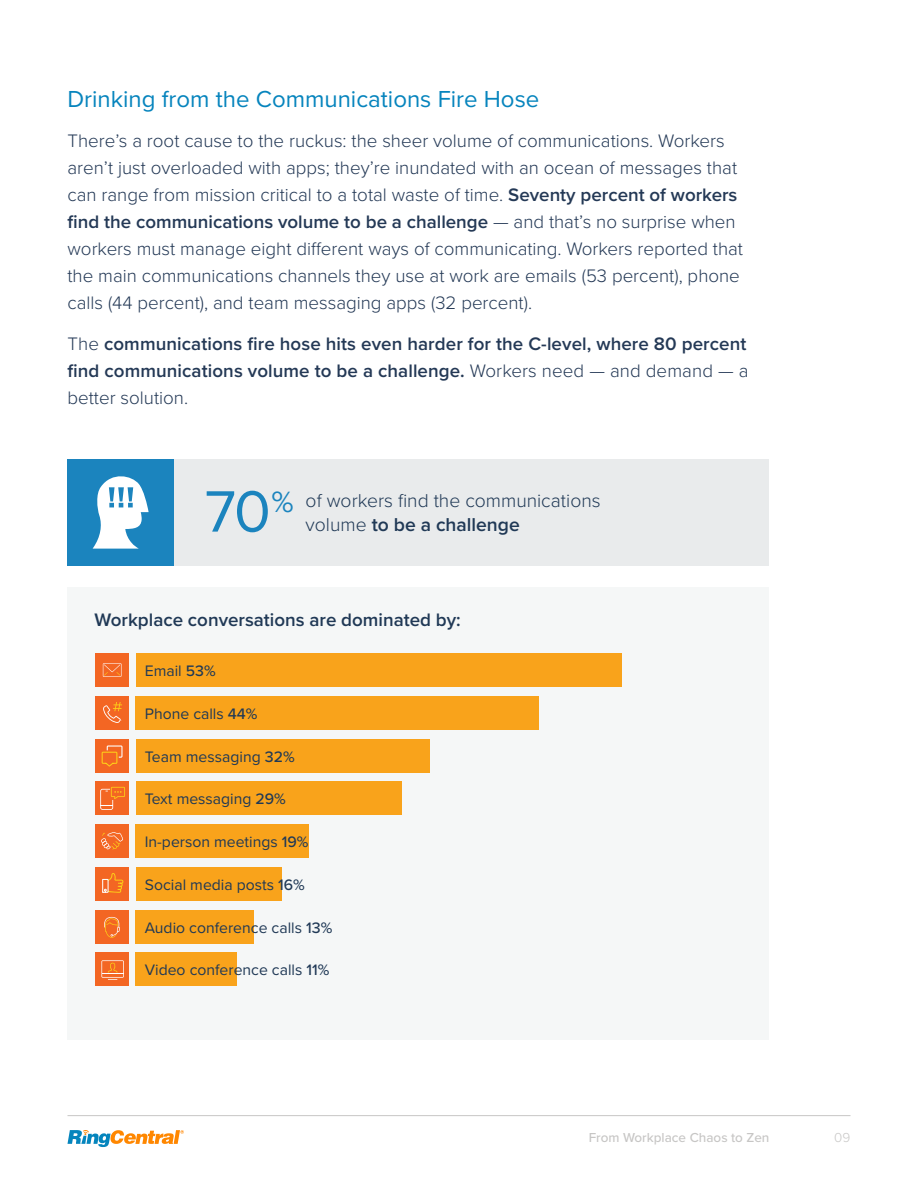
<style>
.page{position:relative;width:918px;height:1188px;background:#fff}
.page>*{position:absolute;margin:0;border:0;box-sizing:border-box;transform-origin:0 0}
.Subhead{font:24px "Proxima Nova";color:#0684bd}
.t1{font:300 19.35px/24.8px "Proxima Nova";color:#203956}
.Body_copy{font:300 18.75px/27px "Proxima Nova";color:#243956}
.Body_copy-2{font:600 18.75px/27px "Proxima Nova";letter-spacing:.005em;color:#243956;text-align:justify}
.t2{font:600 18.75px "Proxima Nova";color:#203956}
.t3{font:15.75px "Proxima Nova";color:#203956}
.t4{font:500 13.5px "Proxima Nova";color:#c7c6c5}
.t5{font:300 13.5px "Proxima Nova";color:#c7c6c5}
.s1{font-weight:600}
.s2{font-weight:300}
.s3{font-weight:400;font-size:60.45px;color:#1b84be}
.s4{font-weight:400;font-size:30.45px;color:#1b84be}
.s5{font-weight:500}
</style>
<div class="page">
<hr style="left:68px;top:1115px;width:782px;height:1px;background:#c7c6c5">
<svg style="left:68px;top:1130px;width:116px;height:17px"></svg>
<div style="left:68px;top:587px;width:701px;height:453px;background:#f5f7f7"></div>
<div style="left:68px;top:459px;width:701px;height:107px;background:#e9ebec"></div>
<div style="left:68px;top:459px;width:106px;height:107px;background:#1b84be"></div>
<div style="left:136px;top:910px;width:118px;height:33px;background:#f9a31b"></div>
<div style="left:136px;top:952px;width:101px;height:34px;background:#f9a31b"></div>
<div style="left:136px;top:824px;width:173px;height:34px;background:#f9a31b"></div>
<div style="left:136px;top:867px;width:145px;height:34px;background:#f9a31b"></div>
<div style="left:136px;top:781px;width:266px;height:34px;background:#f9a31b"></div>
<div style="left:136px;top:653px;width:485px;height:34px;background:#f9a31b"></div>
<div style="left:136px;top:696px;width:403px;height:34px;background:#f9a31b"></div>
<div style="left:136px;top:739px;width:293px;height:33px;background:#f9a31b"></div>
<div style="left:95px;top:653px;width:34px;height:34px;background:#f36623"></div>
<svg style="left:103px;top:663px;width:19px;height:14px"></svg>
<div style="left:95px;top:696px;width:34px;height:34px;background:#f36623"></div>
<svg style="left:103px;top:702px;width:19px;height:21px"></svg>
<div style="left:95px;top:781px;width:34px;height:34px;background:#f36623"></div>
<svg style="left:100px;top:787px;width:25px;height:23px"></svg>
<div style="left:95px;top:824px;width:34px;height:34px;background:#f36623"></div>
<svg style="left:101px;top:832px;width:22px;height:18px"></svg>
<div style="left:95px;top:910px;width:34px;height:33px;background:#f36623"></div>
<svg style="left:104px;top:917px;width:16px;height:21px"></svg>
<div style="left:95px;top:952px;width:34px;height:34px;background:#f36623"></div>
<svg style="left:101px;top:960px;width:23px;height:20px"></svg>
<div style="left:95px;top:867px;width:34px;height:34px;background:#f36623"></div>
<svg style="left:102px;top:873px;width:21px;height:20px"></svg>
<div style="left:95px;top:739px;width:34px;height:33px;background:#f36623"></div>
<svg style="left:102px;top:745px;width:21px;height:22px"></svg>
<svg style="left:93px;top:476px;width:56px;height:73px"></svg>
<p class="Subhead" style="left:68px;top:84px;width:473px">Drinking from the Communications Fire Hose</p>
<p class="Body_copy" style="left:68px;top:128px;width:677px">There’s a root cause to the ruckus: the sheer volume of communications. Workers aren’t just overloaded with apps; they’re inundated with an ocean of messages that can range from mission critical to a total waste of time. <span class="s1">Seventy percent of workers find the communications volume to be a challenge</span> — and that’s no surprise when workers must manage eight different ways of communicating. Workers reported that the main communications channels they use at work are emails (53 percent), phone calls (44 percent), and team messaging apps (32 percent).</p>
<p class="Body_copy-2" style="left:68px;top:330px;width:683px"><span class="s2">The</span> communications fire hose hits even harder for the C-level, where 80 percent find communications volume to be a challenge. <span class="s2">Workers need — and demand — a better solution.</span></p>
<p class="t1" style="left:306px;top:488px;width:296px;text-indent:-101px"><span class="s3">70</span><span class="s4">%</span> of workers find the communications volume <span class="s1">to be a challenge</span></p>
<p class="t2" style="left:95px;top:609px;width:368px">Workplace conversations are dominated by:</p>
<p class="t3" style="left:145px;top:662px;width:73px">Email <span class="s5">53%</span></p>
<p class="t3" style="left:145px;top:704px;width:114px">Phone calls <span class="s5">44%</span></p>
<p class="t3" style="left:145px;top:747px;width:151px">Team messaging <span class="s5">32%</span></p>
<p class="t3" style="left:145px;top:790px;width:143px">Text messaging <span class="s5">29%</span></p>
<p class="t3" style="left:145px;top:832px;width:165px">In-person meetings <span class="s5">19%</span></p>
<p class="t3" style="left:145px;top:875px;width:162px">Social media posts <span class="s5">16%</span></p>
<p class="t3" style="left:145px;top:918px;width:189px">Audio conference calls <span class="s5">13%</span></p>
<p class="t3" style="left:145px;top:961px;width:186px">Video conference calls <span class="s5">11%</span></p>
<p class="t4" style="left:589px;top:1129px;width:182px">From Workplace Chaos to Zen</p>
<p class="t5" style="left:834px;top:1129px;width:18px">09</p>
</div>
